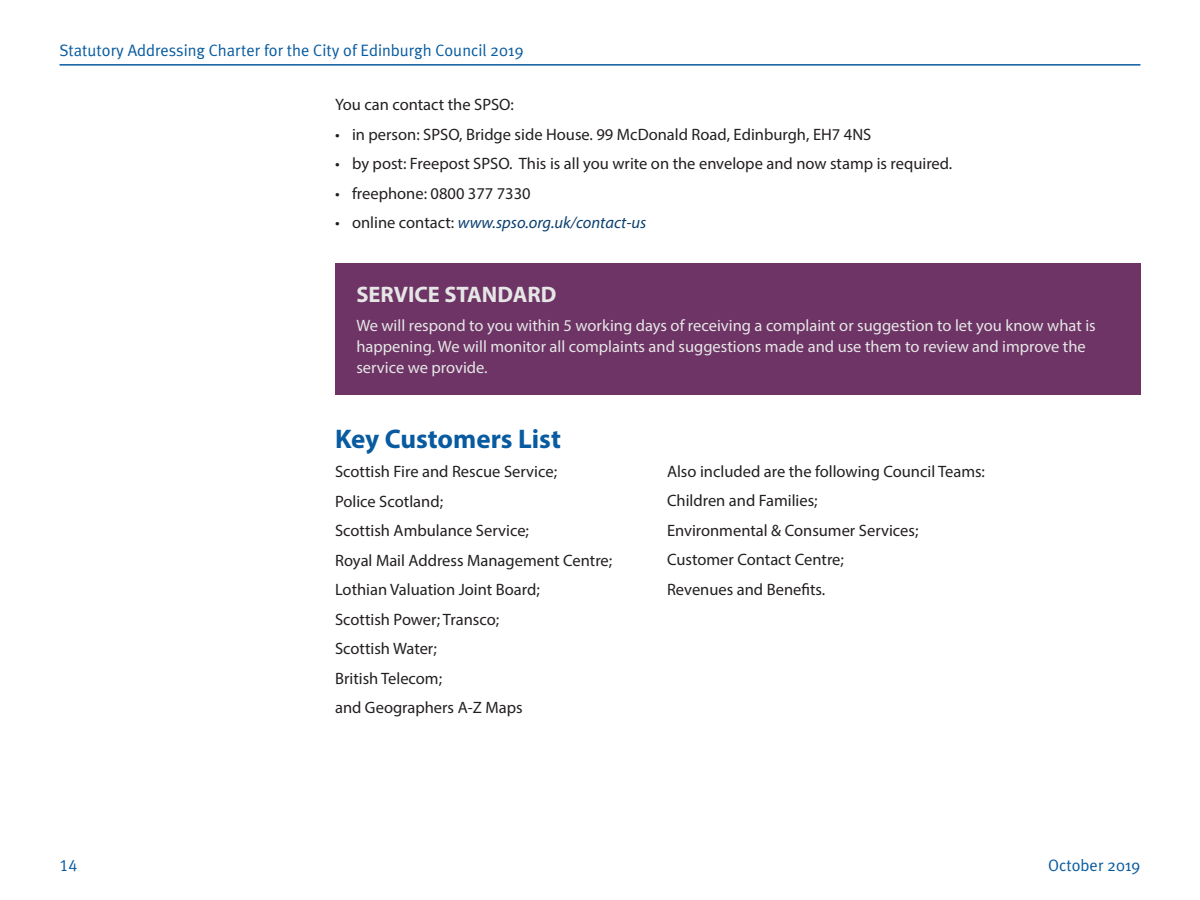
<style>
.page{position:relative;width:1200px;height:900px;background:#fff}
.page>*{position:absolute;margin:0;border:0;box-sizing:border-box;transform-origin:0 0}
.t1{font:700 27px "Myriad Pro";color:#085ba0}
.t2{font:700 22.5px "Myriad Pro";color:#e6e6e6}
.t3{font:16.5px/29.5px "Myriad Pro";color:#231f20}
.t4{font:16.5px/21px "Myriad Pro";color:#e6e6e6}
.t5{font:16.5px "Meta Plus Normal";color:#085ba0}
.t6{font:italic 16.5px "Myriad Pro";color:#0c4071}
.t7{font:16.5px "Meta Plus Normal Caps";color:#085ba0}
.s1{font-style:normal;color:#231f20}
</style>
<div class="page">
<hr style="left:60px;top:64px;width:1080px;height:2px;background:#085ba0">
<div style="left:335px;top:263px;width:805px;height:132px;background:#6d3465"></div>
<p class="t5" style="left:60px;top:40px;width:465px">Statutory Addressing Charter for the City of Edinburgh Council 2019</p>
<p class="t3" style="left:335px;top:90px;width:180px">You can contact the SPSO:</p>
<p class="t3" style="left:335px;top:119px;width:538px">• in person: SPSO, Bridge side House. 99 McDonald Road, Edinburgh, EH7 4NS</p>
<p class="t3" style="left:335px;top:149px;width:619px">• by post: Freepost SPSO. This is all you write on the envelope and now stamp is required.</p>
<p class="t3" style="left:335px;top:178px;width:197px">• freephone: 0800 377 7330</p>
<p class="t6" style="left:335px;top:212px;width:313px"><span class="s1">• online contact:</span> www.spso.org.uk/contact-us</p>
<h2 class="t2" style="left:356px;top:279px;width:202px">SERVICE STANDARD</h2>
<p class="t4" style="left:356px;top:315px;width:741px">We will respond to you within 5 working days of receiving a complaint or suggestion to let you know what is happening. We will monitor all complaints and suggestions made and use them to review and improve the service we provide.</p>
<p class="t7" style="left:60px;top:855px;width:19px">14</p>
<h1 class="t1" style="left:335px;top:421px;width:227px">Key Customers List</h1>
<p class="t3" style="left:335px;top:457px;width:279px">Scottish Fire and Rescue Service;<br>Police Scotland;<br>Scottish Ambulance Service;<br>Royal Mail Address Management Centre;<br>Lothian Valuation Joint Board;<br>Scottish Power; Transco;<br>Scottish Water;<br>British Telecom;<br>and Geographers A-Z Maps</p>
<p class="t3" style="left:667px;top:456px;width:320px">Also included are the following Council Teams:<br>Children and Families;<br>Environmental &amp; Consumer Services;<br>Customer Contact Centre;<br>Revenues and Benefits.</p>
<p class="t5" style="left:1048px;top:855px;width:94px">October 2019</p>
</div>
